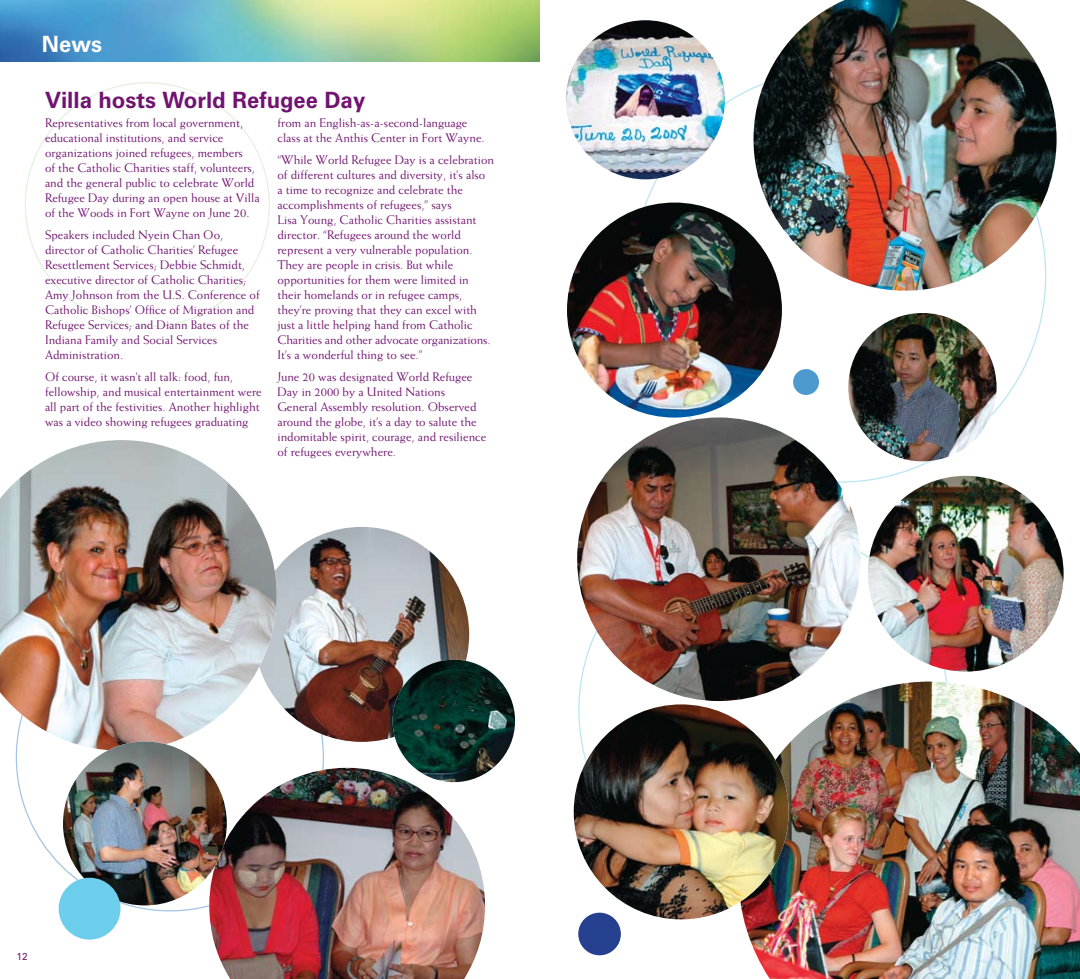
<style>
.page{position:relative;width:1080px;height:979px;background:#fff}
.page>*{position:absolute;margin:0;border:0;box-sizing:border-box;transform-origin:0 0}
.t1{font:700 22.5px "Zurich BT";color:#711471}
.t2{font:700 22.5px "Zurich BT";color:#fff}
.t3{font:12.5px/15px "Weiss";color:#711471}
.t4{font:10px "Zurich BT";color:#711471}
</style>
<div class="page">
<img style="left:254px;top:527px;width:215px;height:215px;border-radius:107px">
<img style="left:0;top:0;width:540px;height:62px">
<img style="left:209px;top:768px;width:276px;height:211px">
<img style="left:0;top:440px;width:277px;height:311px">
<img style="left:753px;top:0;width:304px;height:291px">
<img style="left:567px;top:202px;width:215px;height:215px;border-radius:107px">
<img style="left:739px;top:681px;width:341px;height:298px">
<img style="left:868px;top:476px;width:196px;height:195px;border-radius:98px">
<img style="left:577px;top:417px;width:284px;height:284px;border-radius:142px">
<img style="left:393px;top:660px;width:122px;height:122px;border-radius:61px">
<img style="left:63px;top:741px;width:164px;height:164px;border-radius:82px">
<img style="left:566px;top:20px;width:159px;height:159px;border-radius:80px">
<img style="left:574px;top:704px;width:215px;height:215px;border-radius:107px">
<img style="left:848px;top:313px;width:149px;height:148px;border-radius:74px">
<div style="left:578px;top:912px;width:43px;height:43px;background:#25408f;border-radius:50%"></div>
<div style="left:59px;top:878px;width:61px;height:61px;background:#6dceec;border-radius:50%"></div>
<div style="left:793px;top:369px;width:26px;height:26px;background:#4c9ace;border-radius:50%"></div>
<h1 class="t2" style="left:42px;top:31px;width:62px">News</h1>
<h1 class="t1" style="left:45px;top:86px;width:322px">Villa hosts World Refugee Day</h1>
<p class="t3" style="left:45px;top:115px;width:216px">Representatives from local government, educational institutions, and service organizations joined refugees, members<br>of the Catholic Charities staff, volunteers, and the general public to celebrate World Refugee Day during an open house at Villa of the Woods in Fort Wayne on June 20.</p>
<p class="t3" style="left:45px;top:227px;width:216px">Speakers included Nyein Chan Oo, director of Catholic Charities’ Refugee Resettlement Services; Debbie Schmidt, executive director of Catholic Charities; Amy Johnson from the U.S. Conference of Catholic Bishops’ Office of Migration and Refugee Services; and Diann Bates of the Indiana Family and Social Services Administration.</p>
<p class="t3" style="left:45px;top:369px;width:218px">Of course, it wasn’t all talk: food, fun, fellowship, and musical entertainment were all part of the festivities. Another highlight was a video showing refugees graduating</p>
<p class="t3" style="left:278px;top:115px;width:209px">from an English-as-a-second-language class at the Anthis Center in Fort Wayne.</p>
<p class="t3" style="left:278px;top:152px;width:218px">“While World Refugee Day is a celebration of different cultures and diversity, it’s also<br>a time to recognize and celebrate the accomplishments of refugees,” says<br>Lisa Young, Catholic Charities assistant director. “Refugees around the world represent a very vulnerable population.<br>They are people in crisis. But while opportunities for them were limited in their homelands or in refugee camps, they’re proving that they can excel with just a little helping hand from Catholic Charities and other advocate organizations.<br>It’s a wonderful thing to see.”</p>
<p class="t3" style="left:278px;top:369px;width:210px">June 20 was designated World Refugee Day in 2000 by a United Nations General Assembly resolution. Observed around the globe, it’s a day to salute the indomitable spirit, courage, and resilience of refugees everywhere.</p>
<p class="t4" style="left:17px;top:950px;width:13px">12</p>
</div>
